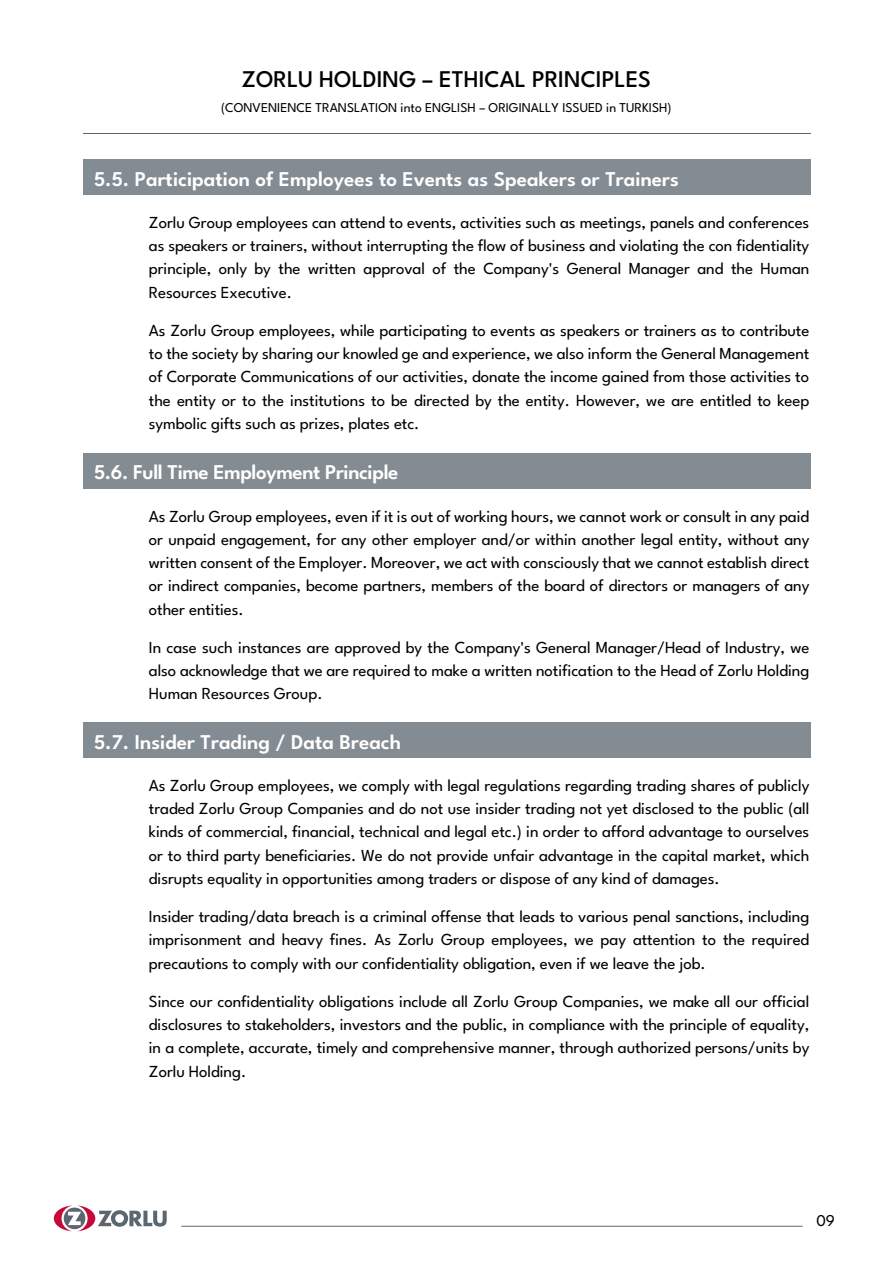
<style>
.page{position:relative;width:893px;height:1263px;background:#fff}
.page>*{position:absolute;margin:0;border:0;box-sizing:border-box;transform-origin:0 0}
.t1{font:500 24px "League Spartan";color:#000}
.t2{font:600 21px "League Spartan";color:#fff}
.t3{font:600 21px "League Spartan";letter-spacing:-.02em;color:#fff}
.t4{font:16.8px/23.2px "League Spartan";letter-spacing:-.005em;color:#000;text-align:justify}
.t5{font:16.5px "League Spartan";color:#000}
.t6{font:13.5px "League Spartan";color:#000}
</style>
<div class="page">
<svg style="left:54px;top:1205px;width:113px;height:26px"></svg>
<hr style="left:181px;top:1226px;width:622px;height:1px;background:#5c666f">
<div style="left:83px;top:160px;width:727px;height:35px;background:#848c93"></div>
<div style="left:83px;top:453px;width:727px;height:36px;background:#848c93"></div>
<div style="left:83px;top:723px;width:727px;height:35px;background:#848c93"></div>
<hr style="left:83px;top:133px;width:727px;height:1px;background:#5c666f">
<h1 class="t1" style="left:242px;top:61px;width:411px">ZORLU HOLDING – ETHICAL PRINCIPLES</h1>
<p class="t6" style="left:221px;top:98px;width:452px">(CONVENIENCE TRANSLATION into ENGLISH – ORIGINALLY ISSUED in TURKISH)</p>
<p class="t2" style="left:94px;top:163px;width:586px">5.5. Participation of Employees to Events as Speakers or Trainers</p>
<p class="t4" style="left:149px;top:209px;width:662px">Zorlu Group employees can attend to events, activities such as meetings, panels and conferences as speakers or trainers, without interrupting the flow of business and violating the con fidentiality principle, only by the written approval of the Company's General Manager and the Human Resources Executive.</p>
<p class="t4" style="left:149px;top:317px;width:662px">As Zorlu Group employees, while participating to events as speakers or trainers as to contribute to the society by sharing our knowled ge and experience, we also inform the General Management of Corporate Communications of our activities, donate the income gained from those activities to the entity or to the institutions to be directed by the entity. However, we are entitled to keep symbolic gifts such as prizes, plates etc.</p>
<p class="t3" style="left:94px;top:457px;width:306px">5.6. Full Time Employment Principle</p>
<p class="t4" style="left:149px;top:503px;width:662px">As Zorlu Group employees, even if it is out of working hours, we cannot work or consult in any paid or unpaid engagement, for any other employer and/or within another legal entity, without any written consent of the Employer. Moreover, we act with consciously that we cannot establish direct or indirect companies, become partners, members of the board of directors or managers of any other entities.</p>
<p class="t4" style="left:149px;top:634px;width:662px">In case such instances are approved by the Company's General Manager/Head of Industry, we also acknowledge that we are required to make a written notification to the Head of Zorlu Holding Human Resources Group.</p>
<p class="t2" style="left:94px;top:726px;width:309px">5.7. Insider Trading / Data Breach</p>
<p class="t4" style="left:149px;top:772px;width:662px">As Zorlu Group employees, we comply with legal regulations regarding trading shares of publicly traded Zorlu Group Companies and do not use insider trading not yet disclosed to the public (all kinds of commercial, financial, technical and legal etc.) in order to afford advantage to ourselves or to third party beneficiaries. We do not provide unfair advantage in the capital market, which disrupts equality in opportunities among traders or dispose of any kind of damages.</p>
<p class="t4" style="left:149px;top:903px;width:662px">Insider trading/data breach is a criminal offense that leads to various penal sanctions, including imprisonment and heavy fines. As Zorlu Group employees, we pay attention to the required precautions to comply with our confidentiality obligation, even if we leave the job.</p>
<p class="t4" style="left:149px;top:988px;width:662px">Since our confidentiality obligations include all Zorlu Group Companies, we make all our official disclosures to stakeholders, investors and the public, in compliance with the principle of equality, in a complete, accurate, timely and comprehensive manner, through authorized persons/units by Zorlu Holding.</p>
<p class="t5" style="left:816px;top:1209px;width:20px">09</p>
</div>
